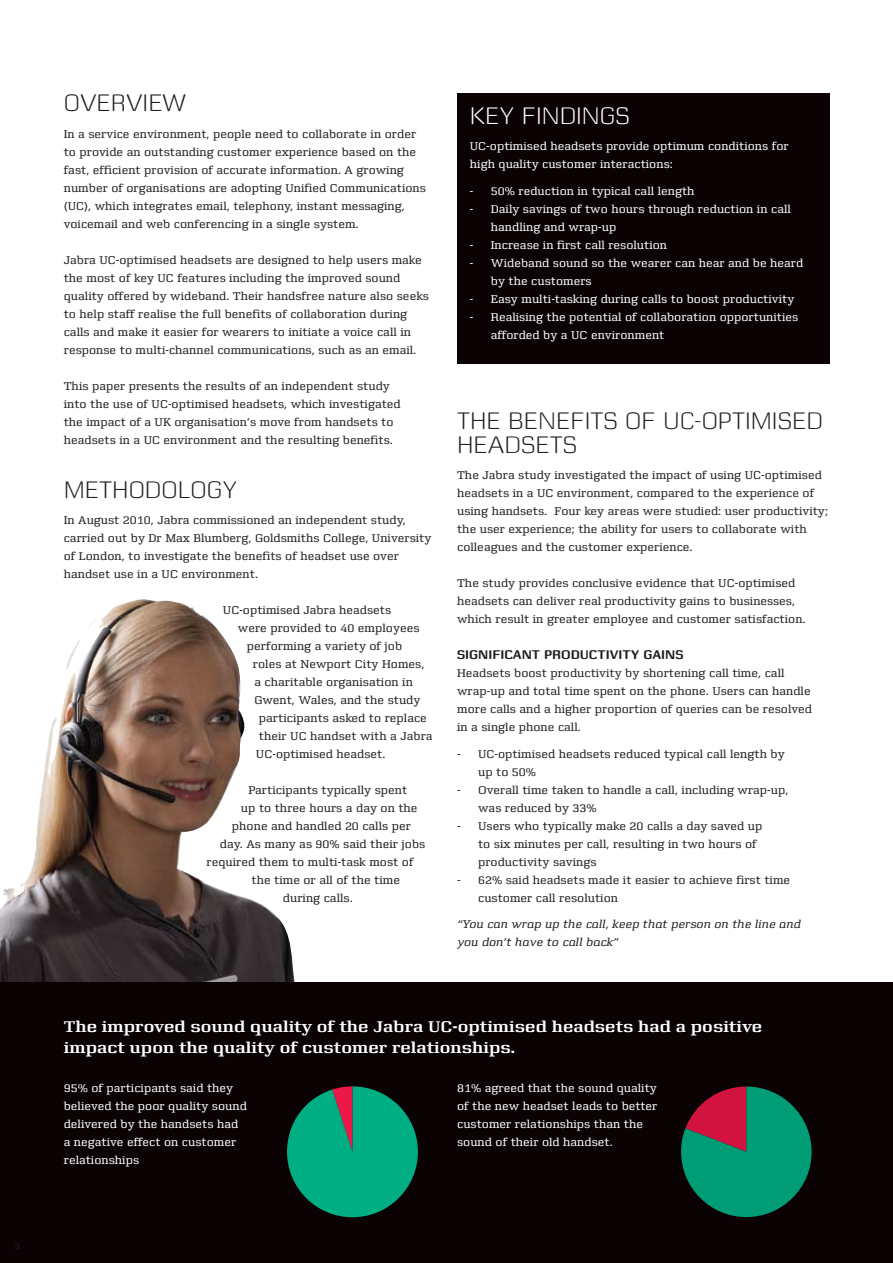
<style>
.page{position:relative;width:893px;height:1263px;background:#fff}
.page>*{position:absolute;margin:0;border:0;box-sizing:border-box;transform-origin:0 0}
.t1{font:300 25.5px/24px "Zetta Round";color:#231f20}
.t2{font:300 25.5px "Zetta Round";color:#fff}
.t3{font:700 16.5px/21px "Zetta Serif";color:#fff}
.t4{font:700 13.5px "Zetta Round";color:#231f20}
.t5{font:12px/18px "Zetta Serif";color:#231f20}
.t6{font:12px/18px "Zetta Serif";color:#fff}
.t7{font:italic 12px/18px "Zetta Serif";color:#231f20}
</style>
<div class="page">
<img style="left:0;top:599px;width:295px;height:383px">
<div style="left:0;top:982px;width:893px;height:281px;background:#0a0203"></div>
<svg style="left:287px;top:1086px;width:131px;height:131px"></svg>
<svg style="left:681px;top:1086px;width:131px;height:131px"></svg>
<div style="left:457px;top:94px;width:372px;height:270px;background:#0a0203"></div>
<h1 class="t1" style="left:64px;top:92px;width:124px">OVERVIEW</h1>
<p class="t5" style="left:64px;top:125px;width:364px">In a service environment, people need to collaborate in order to provide an outstanding customer experience based on the fast, efficient provision of accurate information. A growing number of organisations are adopting Unified Communications (UC), which integrates email, telephony, instant messaging, voicemail and web conferencing in a single system.</p>
<p class="t5" style="left:64px;top:251px;width:367px">Jabra UC-optimised headsets are designed to help users make the most of key UC features including the improved sound quality offered by wideband. Their handsfree nature also seeks to help staff realise the full benefits of collaboration during calls and make it easier for wearers to initiate a voice call in response to multi-channel communications, such as an email.</p>
<p class="t5" style="left:64px;top:377px;width:338px">This paper presents the results of an independent study into the use of UC-optimised headsets, which investigated the impact of a UK organisation’s move from handsets to headsets in a UC environment and the resulting benefits.</p>
<h1 class="t1" style="left:64px;top:478px;width:17px">MET</h1>
<h1 class="t1" style="left:112px;top:478px;width:127px">HODOLOGY</h1>
<p class="t5" style="left:64px;top:511px;width:369px">In August 2010, Jabra commissioned an independent study, carried out by Dr Max Blumberg, Goldsmiths College, University of London, to investigate the benefits of headset use over handset use in a UC environment.</p>
<p class="t5" style="left:223px;top:601px;width:170px">UC-optimised Jabra headsets</p>
<p class="t5" style="left:238px;top:619px;width:183px">were provided to 40 employees</p>
<p class="t5" style="left:247px;top:637px;width:157px">performing a variety of job</p>
<p class="t5" style="left:253px;top:655px;width:173px">roles at Newport City Homes,</p>
<p class="t5" style="left:254px;top:673px;width:160px">a charitable organisation in</p>
<p class="t5" style="left:254px;top:691px;width:167px">Gwent, Wales, and the study</p>
<p class="t5" style="left:259px;top:709px;width:169px">participants asked to replace</p>
<p class="t5" style="left:259px;top:727px;width:175px">their UC handset with a Jabra</p>
<p class="t5" style="left:256px;top:745px;width:131px">UC-optimised headset.</p>
<p class="t5" style="left:248px;top:781px;width:160px">Participants typically spent</p>
<p class="t5" style="left:241px;top:799px;width:178px">up to three hours a day on the</p>
<p class="t5" style="left:232px;top:817px;width:181px">phone and handled 20 calls per</p>
<p class="t5" style="left:220px;top:835px;width:207px">day. As many as 90% said their jobs</p>
<p class="t5" style="left:206px;top:853px;width:209px">required them to multi-task most of</p>
<p class="t5" style="left:251px;top:871px;width:150px">the time or all of the time</p>
<p class="t5" style="left:283px;top:889px;width:71px">during calls.</p>
<h1 class="t2" style="left:470px;top:103px;width:159px">KEY FINDINGS</h1>
<p class="t6" style="left:470px;top:138px;width:320px">UC-optimised headsets provide optimum conditions for high quality customer interactions:</p>
<p class="t6" style="left:470px;top:182px;width:226px">- 50% reduction in typical call length</p>
<p class="t6" style="left:491px;top:200px;width:301px;text-indent:-21px">- Daily savings of two hours through reduction in call handling and wrap-up</p>
<p class="t6" style="left:470px;top:236px;width:199px">- Increase in first call resolution</p>
<p class="t6" style="left:491px;top:254px;width:314px;text-indent:-21px">- Wideband sound so the wearer can hear and be heard by the customers</p>
<p class="t6" style="left:470px;top:290px;width:326px">- Easy multi-tasking during calls to boost productivity</p>
<p class="t6" style="left:491px;top:308px;width:309px;text-indent:-21px">- Realising the potential of collaboration opportunities afforded by a UC environment</p>
<h1 class="t1" style="left:457px;top:409px;width:367px">THE BENEFITS OF UC-OPTIMISED<br>HEADSETS</h1>
<p class="t5" style="left:457px;top:467px;width:372px">The Jabra study investigated the impact of using UC-optimised headsets in a UC environment, compared to the experience of using handsets. Four key areas were studied: user productivity; the user experience; the ability for users to collaborate with colleagues and the customer experience.</p>
<p class="t5" style="left:457px;top:575px;width:350px">The study provides conclusive evidence that UC-optimised headsets can deliver real productivity gains to businesses, which result in greater employee and customer satisfaction.</p>
<p class="t4" style="left:457px;top:648px;width:227px">SIGNIFICANT PRODUCTIVITY GAINS</p>
<p class="t5" style="left:457px;top:665px;width:356px">Headsets boost productivity by shortening call time, call wrap-up and total time spent on the phone. Users can handle more calls and a higher proportion of queries can be resolved in a single phone call.</p>
<p class="t5" style="left:478px;top:745px;width:308px;text-indent:-21px">- UC-optimised headsets reduced typical call length by up to 50%</p>
<p class="t5" style="left:478px;top:781px;width:312px;text-indent:-21px">- Overall time taken to handle a call, including wrap-up, was reduced by 33%</p>
<p class="t5" style="left:478px;top:817px;width:286px;text-indent:-21px">- Users who typically make 20 calls a day saved up to six minutes per call, resulting in two hours of productivity savings</p>
<p class="t5" style="left:478px;top:871px;width:314px;text-indent:-21px">- 62% said headsets made it easier to achieve first time customer call resolution</p>
<p class="t7" style="left:457px;top:916px;width:345px">“You can wrap up the call, keep that person on the line and you don’t have to call back”</p>
<h2 class="t3" style="left:64px;top:1016px;width:700px">The improved sound quality of the Jabra UC-optimised headsets had a positive impact upon the quality of customer relationships.</h2>
<p class="t6" style="left:64px;top:1079px;width:185px">95% of participants said they believed the poor quality sound delivered by the handsets had a negative effect on customer relationships</p>
<p class="t6" style="left:457px;top:1079px;width:202px">81% agreed that the sound quality of the new headset leads to better customer relationships than the sound of their old handset.</p>
</div>
